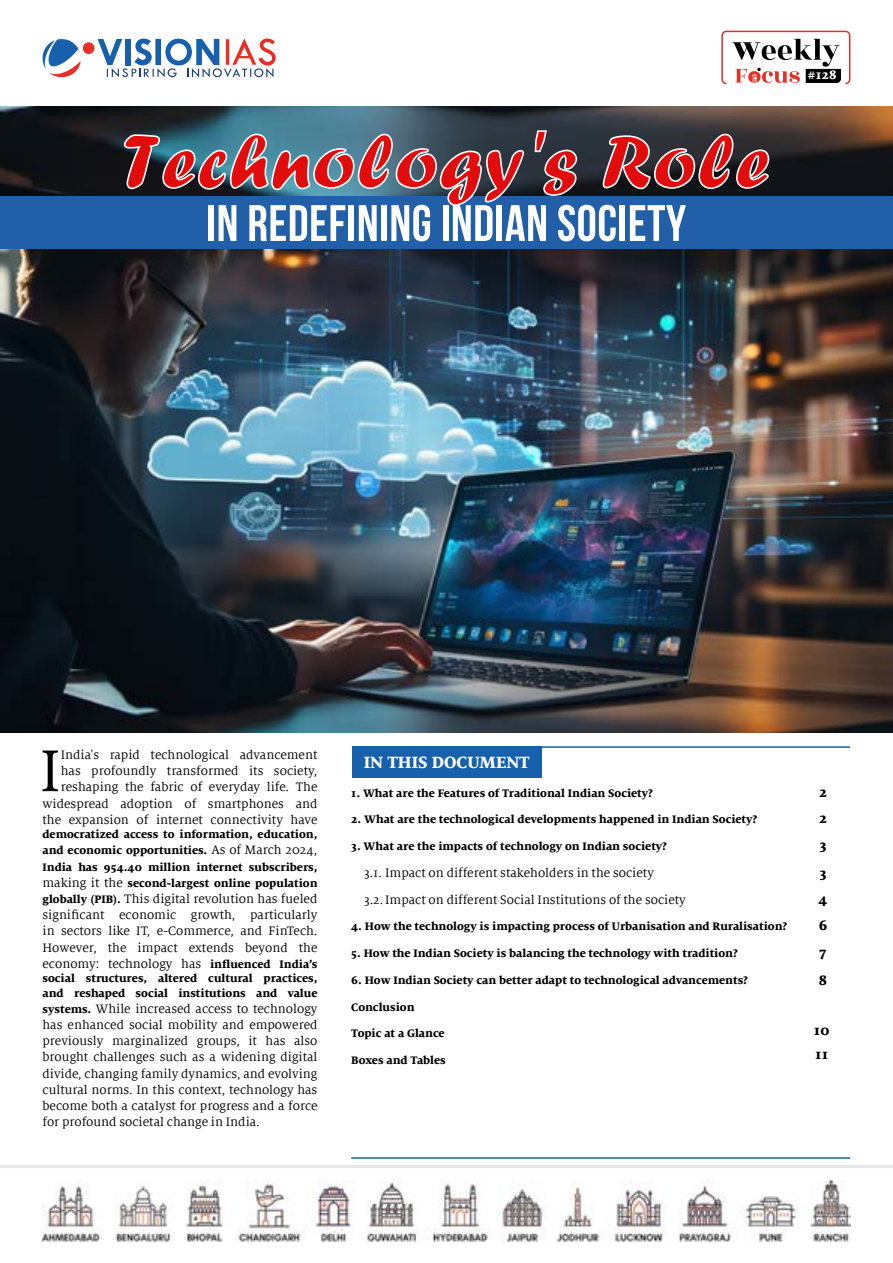
<style>
.page{position:relative;width:893px;height:1263px;background:#fff}
.page>*{position:absolute;margin:0;border:0;box-sizing:border-box;transform-origin:0 0}
.t1{font:79.5px "Forte";letter-spacing:.02em;color:#e20c0c}
.t2{font:65.4px "Milo Serif Web W04";color:#000}
.t3{font:700 51.15px "Bebas Neue";letter-spacing:.01em;color:#fff}
.t4{font:800 18px "Milo Serif Web W04";color:#fff}
.t5{font:800 15px/26.7px "Milo Serif Web W04";color:#000}
.t6{font:13.5px/16.2px "Milo Serif Web W04";color:#000;text-align:justify}
.t7{font:800 13.5px "Milo Serif Web W04";color:#fff}
.t8{font:800 12px/16.2px "Milo Serif Web W04";color:#000;text-align:justify}
.s1{font-weight:400;font-size:13.5px}
.s2{font-weight:800;font-size:12px}
</style>
<div class="page">
<hr style="left:0;top:1221px;width:893px;height:1px;background:#000">
<div style="left:352px;top:746px;width:190px;height:32px;background:#1761ac"></div>
<hr style="left:357px;top:746px;width:493px;height:2px;background:#1761ac">
<hr style="left:351px;top:1157px;width:499px;height:2px;background:#1761ac">
<img style="left:0;top:248px;width:893px;height:484px">
<img style="left:0;top:106px;width:893px;height:90px">
<div style="left:0;top:196px;width:893px;height:52px;background:#2160a8"></div>
<svg style="left:123px;top:133px;width:402px;height:73px"></svg>
<svg style="left:534px;top:130px;width:44px;height:66px;background:#454c53"></svg>
<svg style="left:602px;top:133px;width:168px;height:57px;background:#43454a"></svg>
<hr style="left:0;top:1165px;width:893px;height:3px;background:#e6e7e8">
<img style="left:43px;top:1180px;width:807px;height:63px">
<svg style="left:42px;top:39px;width:39px;height:39px"></svg>
<svg style="left:98px;top:38px;width:178px;height:40px"></svg>
<div style="left:83px;top:42px;width:11px;height:12px;background:#e92e28;border-radius:50%"></div>
<div style="left:721px;top:31px;width:129px;height:53px;border:2px solid #e92e28;border-radius:4px"></div>
<svg style="left:732px;top:39px;width:109px;height:44px"></svg>
<h1 class="t1" style="left:123px;top:115px;width:648px">Technology's Role</h1>
<h3 class="t3" style="left:206px;top:195px;width:481px">IN REDEFINING INDIAN SOCIETY</h3>
<p class="t7" style="left:808px;top:67px;width:30px">#128</p>
<p class="t6" style="left:43px;top:746px;width:276px;text-align:right">India's rapid technological advancement has profoundly transformed its society, reshaping the fabric of everyday life. The widespread adoption of smartphones and the expansion of internet connectivity have</p>
<p class="t8" style="left:43px;top:826px;width:276px">democratized access to information, education, and economic opportunities. <span class="s1">As of March 2024, </span>India has 954.40 million internet subscribers, <span class="s1">making it the</span> second-largest online population</p>
<p class="t6" style="left:43px;top:890px;width:276px"><span class="s2">globally (PIB).</span> This digital revolution has fueled significant economic growth, particularly in sectors like IT, e-Commerce, and FinTech.<br>However, the impact extends beyond the economy: technology has <span class="s2">influenced India’s</span></p>
<p class="t8" style="left:43px;top:971px;width:276px;line-height:14.4px">social structures, altered cultural practices, and reshaped social institutions and value</p>
<p class="t6" style="left:43px;top:1000px;width:276px"><span class="s2">systems.</span> While increased access to technology has enhanced social mobility and empowered previously marginalized groups, it has also brought challenges such as a widening digital divide, changing family dynamics, and evolving cultural norms. In this context, technology has become both a catalyst for progress and a force for profound societal change in India.</p>
<h2 class="t2" style="left:40px;top:734px;width:23px">I</h2>
<h3 class="t4" style="left:364px;top:752px;width:167px">IN THIS DOCUMENT</h3>
<p class="t8" style="left:351px;top:785px;width:303px">1. What are the Features of Traditional Indian Society?</p>
<p class="t8" style="left:351px;top:811px;width:408px">2. What are the technological developments happened in Indian Society?</p>
<p class="t8" style="left:351px;top:838px;width:317px">3. What are the impacts of technology on Indian society?</p>
<p class="t6" style="left:364px;top:859px;width:323px;line-height:26.7px">3.1. Impact on different stakeholders in the society<br>3.2. Impact on different Social Institutions of the society</p>
<p class="t8" style="left:351px;top:918px;width:438px">4. How the technology is impacting process of Urbanisation and Ruralisation?</p>
<p class="t8" style="left:351px;top:945px;width:388px">5. How the Indian Society is balancing the technology with tradition?</p>
<p class="t8" style="left:351px;top:972px;width:398px">6. How Indian Society can better adapt to technological advancements?</p>
<p class="t8" style="left:351px;top:999px;width:65px">Conclusion</p>
<p class="t8" style="left:351px;top:1025px;width:95px">Topic at a Glance</p>
<p class="t8" style="left:351px;top:1052px;width:96px">Boxes and Tables</p>
<p class="t5" style="left:819px;top:779px;width:10px;text-align:justify">2<br>2<br>3<br>3<br>4<br>6</p>
<p class="t5" style="left:819px;top:938px;width:10px;line-height:27.9px">7<br>8</p>
<p class="t5" style="left:814px;top:1017px;width:17px;line-height:24.9px">10<br>11</p>
</div>
